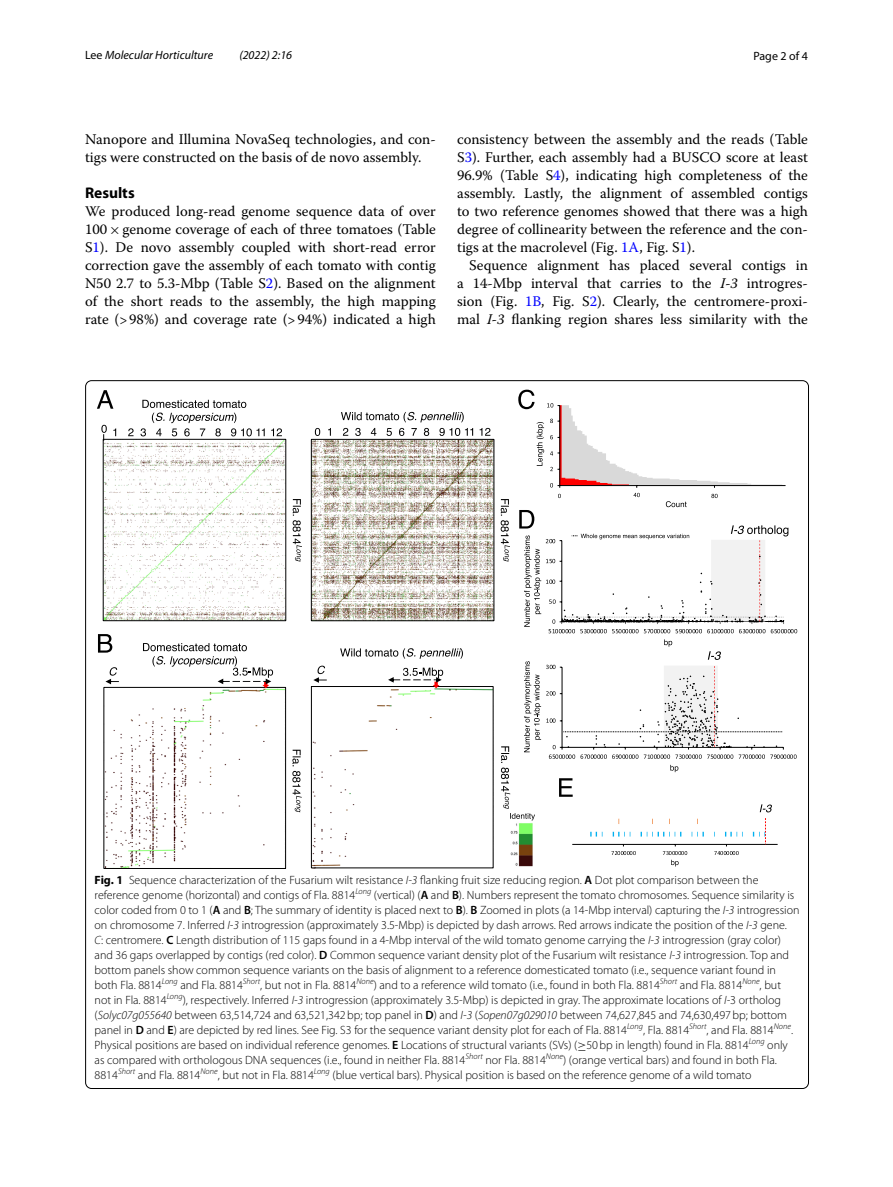
<style>
.page{position:relative;width:893px;height:1187px;background:#fff}
.page>*{position:absolute;margin:0;border:0;box-sizing:border-box;transform-origin:0 0}
.t1{font:700 15.45px "Myriad Pro";color:#000}
.t2{font:14.7px/18px "Warnock Pro";color:#000;text-align:justify}
.t3{font:300 12px/15px "Myriad Pro";color:#000}
.t4{font:italic 12px "Myriad Pro";color:#000}
.t5{font:12px "Myriad Pro";color:#000}
.s1{font-style:normal}
.s2{font-family:"MTSY"}
.s3{color:#00f}
.s4{font-style:italic}
.s5{font-weight:700}
.s6{font-weight:600}
.s7{font-family:"MTSY";font-weight:400}
</style>
<div class="page">
<img style="left:103px;top:439px;width:429px;height:429px">
<div style="left:103px;top:439px;width:183px;height:182px;border:1px solid #000"></div>
<svg style="left:293px;top:499px;width:9px;height:62px"></svg>
<div style="left:311px;top:439px;width:183px;height:182px;border:1px solid #000"></div>
<svg style="left:341px;top:412px;width:123px;height:10px"></svg>
<svg style="left:315px;top:428px;width:175px;height:8px"></svg>
<svg style="left:501px;top:499px;width:9px;height:62px"></svg>
<svg style="left:340px;top:648px;width:123px;height:10px"></svg>
<div style="left:311px;top:686px;width:182px;height:182px;border:1px solid #000"></div>
<svg style="left:313px;top:665px;width:14px;height:17px"></svg>
<svg style="left:388px;top:667px;width:55px;height:21px"></svg>
<div style="left:104px;top:687px;width:182px;height:181px;border:1px solid #000"></div>
<svg style="left:292px;top:749px;width:10px;height:63px"></svg>
<svg style="left:105px;top:667px;width:14px;height:17px"></svg>
<svg style="left:143px;top:643px;width:130px;height:45px"></svg>
<svg style="left:98px;top:634px;width:14px;height:18px"></svg>
<svg style="left:97px;top:390px;width:185px;height:51px"></svg>
<svg style="left:518px;top:389px;width:279px;height:244px"></svg>
<svg style="left:501px;top:639px;width:296px;height:227px"></svg>
<p class="t4" style="left:85px;top:48px;width:130px"><span class="s1">Lee</span> Molecular Horticulture</p>
<p class="t4" style="left:239px;top:48px;width:54px">(2022) 2:16</p>
<p class="t5" style="left:753px;top:48px;width:56px">Page 2 of 4</p>
<p class="t2" style="left:85px;top:130px;width:352px">Nanopore and Illumina NovaSeq technologies, and con&shy;tigs were constructed on the basis of de novo assembly.</p>
<p class="t1" style="left:85px;top:182px;width:51px">Results</p>
<p class="t2" style="left:85px;top:202px;width:352px">We produced long-read genome sequence data of over 100<span class="s2">×</span>genome coverage of each of three tomatoes (Table S<span class="s3">1</span>). De novo assembly coupled with short-read error correction gave the assembly of each tomato with contig N50 2.7 to 5.3-Mbp (Table S<span class="s3">2</span>). Based on the alignment of the short reads to the assembly, the high mapping rate (&gt;98%) and coverage rate (&gt;94%) indicated a high</p>
<p class="t2" style="left:457px;top:130px;width:352px">consistency between the assembly and the reads (Table S<span class="s3">3</span>). Further, each assembly had a BUSCO score at least 96.9% (Table S<span class="s3">4</span>), indicating high completeness of the assembly. Lastly, the alignment of assembled contigs to two reference genomes showed that there was a high degree of collinearity between the reference and the con&shy;tigs at the macrolevel (Fig. <span class="s3">1A</span>, Fig. S<span class="s3">1</span>).</p>
<p class="t2" style="left:457px;top:256px;width:352px;text-indent:12px">Sequence alignment has placed several contigs in a 14-Mbp interval that carries to the <span class="s4">I-3</span> introgres&shy;sion (Fig. <span class="s3">1B</span>, Fig. S<span class="s3">2</span>). Clearly, the centromere-proxi&shy;mal <span class="s4">I-3</span> flanking region shares less similarity with the</p>
<p class="t3" style="left:95px;top:872px;width:706px"><span class="s5">Fig. 1</span> Sequence characterization of the Fusarium wilt resistance <span class="s4">I-3</span> flanking fruit size reducing region. <span class="s6">A</span> Dot plot comparison between the reference genome (horizontal) and contigs of Fla. 8814<sup>Long</sup> (vertical) (<span class="s6">A</span> and <span class="s6">B</span>). Numbers represent the tomato chromosomes. Sequence similarity is color coded from 0 to 1 (<span class="s6">A</span> and <span class="s6">B</span>; The summary of identity is placed next to <span class="s6">B</span>). <span class="s6">B</span> Zoomed in plots (a 14-Mbp interval) capturing the <span class="s4">I-3</span> introgression on chromosome 7. Inferred <span class="s4">I-3</span> introgression (approximately 3.5-Mbp) is depicted by dash arrows. Red arrows indicate the position of the <span class="s4">I-3</span> gene.<br><span class="s4">C</span>: centromere. <span class="s6">C</span> Length distribution of 115 gaps found in a 4-Mbp interval of the wild tomato genome carrying the <span class="s4">I-3</span> introgression (gray color) and 36 gaps overlapped by contigs (red color). <span class="s6">D</span> Common sequence variant density plot of the Fusarium wilt resistance <span class="s4">I-3</span> introgression. Top and bottom panels show common sequence variants on the basis of alignment to a reference domesticated tomato (i.e., sequence variant found in both Fla. 8814<sup>Long</sup> and Fla. 8814<sup>Short</sup>, but not in Fla. 8814<sup>None</sup>) and to a reference wild tomato (i.e., found in both Fla. 8814<sup>Short</sup> and Fla. 8814<sup>None</sup>, but not in Fla. 8814<sup>Long</sup>), respectively. Inferred <span class="s4">I-3</span> introgression (approximately 3.5-Mbp) is depicted in gray. The approximate locations of <span class="s4">I-</span>3 ortholog (<span class="s4">Solyc07g055640</span> between 63,514,724 and 63,521,342bp; top panel in <span class="s6">D</span>) and <span class="s4">I-3</span> (<span class="s4">Sopen07g029010</span> between 74,627,845 and 74,630,497bp; bottom panel in <span class="s6">D</span> and <span class="s6">E</span>) are depicted by red lines. See Fig. S3 for the sequence variant density plot for each of Fla. 8814<sup>Long</sup>, Fla. 8814<sup>Short</sup>, and Fla. 8814<sup>None</sup>.<br>Physical positions are based on individual reference genomes. <span class="s6">E</span> Locations of structural variants (SVs) (<span class="s7">≥</span>50bp in length) found in Fla. 8814<sup>Long</sup> only as compared with orthologous DNA sequences (i.e., found in neither Fla. 8814<sup>Short</sup> nor Fla. 8814<sup>None</sup>) (orange vertical bars) and found in both Fla.<br>8814<sup>Short</sup> and Fla. 8814<sup>None</sup>, but not in Fla. 8814<sup>Long</sup> (blue vertical bars). Physical position is based on the reference genome of a wild tomato</p>
</div>
